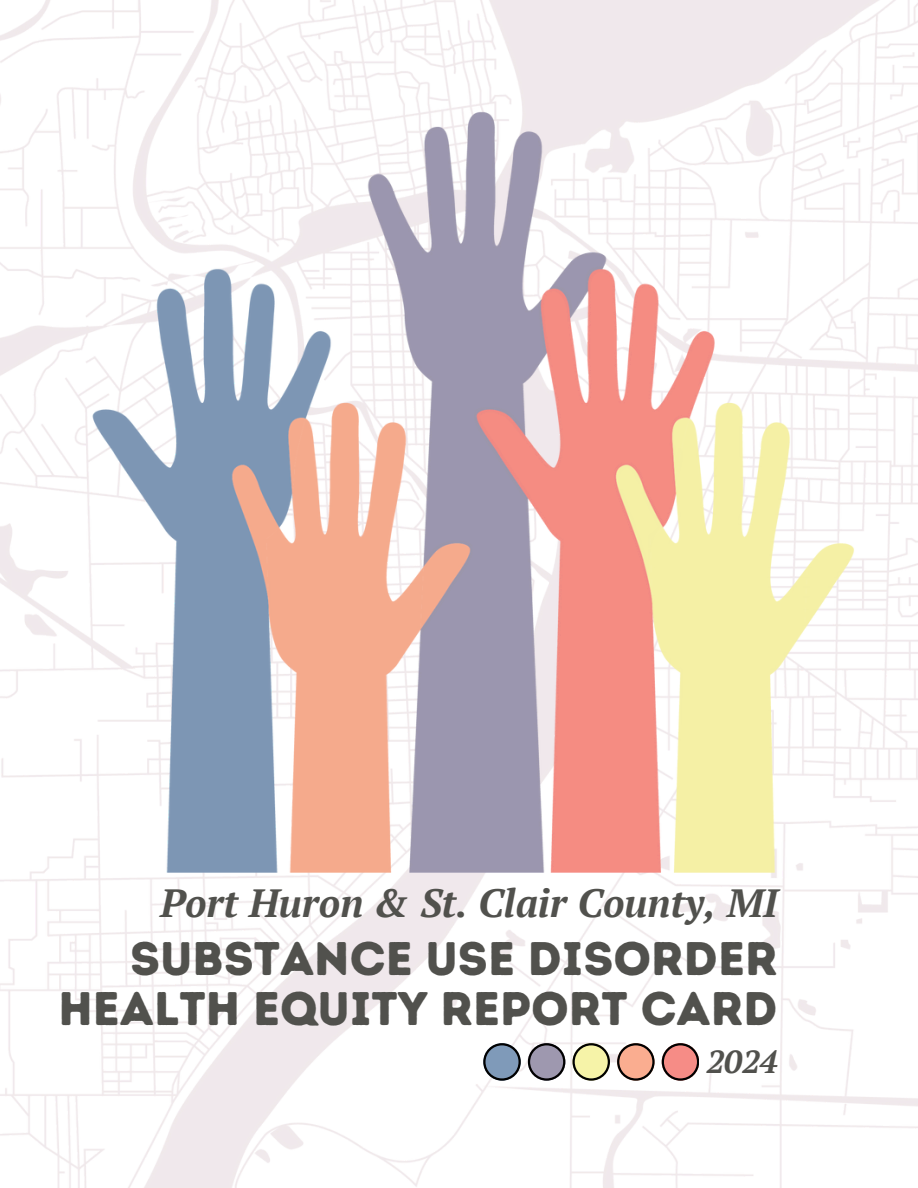
<style>
.page{position:relative;width:918px;height:1188px;background:#fff}
.page>*{position:absolute;margin:0;border:0;box-sizing:border-box;transform-origin:0 0}
.t1{font:47.1px/49.5px "Intro Rust Base";color:#51514d;text-align:right}
.t2{font:italic 700 39.3px "PT Serif";color:#51514d}
.t3{font:italic 700 31.8px "PT Serif";color:#51514d}
</style>
<div class="page">
<img style="left:0;top:0;width:918px;height:1188px">
<img style="left:88px;top:107px;width:772px;height:765px">
<svg style="left:528px;top:1043px;width:37px;height:37px"></svg>
<svg style="left:572px;top:1043px;width:38px;height:37px"></svg>
<svg style="left:617px;top:1043px;width:38px;height:38px"></svg>
<svg style="left:617px;top:1043px;width:37px;height:37px"></svg>
<svg style="left:662px;top:1043px;width:37px;height:37px"></svg>
<svg style="left:483px;top:1043px;width:38px;height:38px"></svg>
<svg style="left:483px;top:1043px;width:37px;height:37px"></svg>
<h1 class="t2" style="left:160px;top:876px;width:619px">Port Huron &amp; St. Clair County, MI</h1>
<h2 class="t1" style="left:59px;top:934px;width:721px">SUBSTANCE USE DISORDER<br>HEALTH EQUITY REPORT CARD</h2>
<p class="t3" style="left:707px;top:1040px;width:73px">2024</p>
</div>
